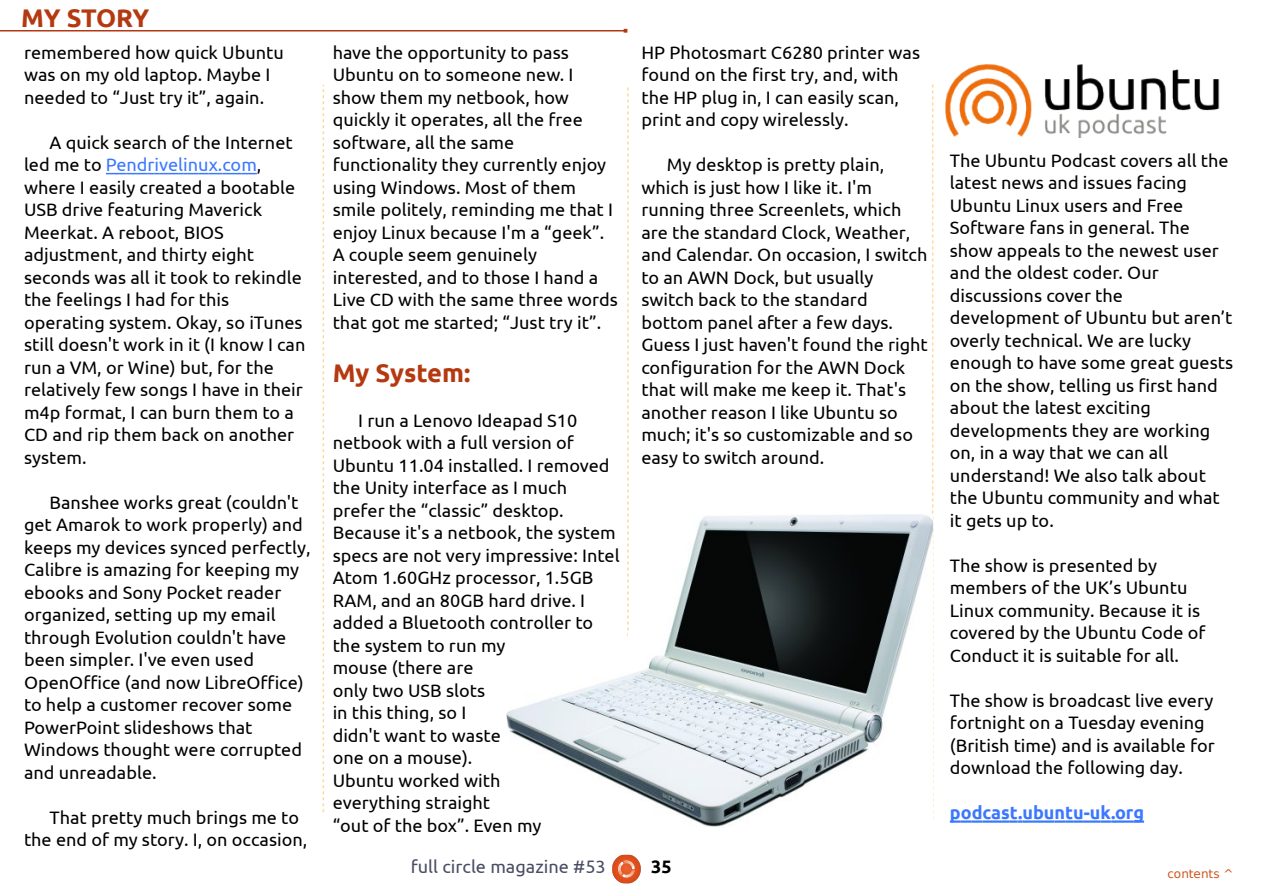
<style>
.page{position:relative;width:1263px;height:893px;background:#fff}
.page>*{position:absolute;margin:0;border:0;box-sizing:border-box;transform-origin:0 0}
.t1{font:700 25.5px "Ubuntu";letter-spacing:-.015em;color:#b53910}
.t2{font:18px/22.5px "Ubuntu";color:#000}
.t3{font:18px "Ubuntu";color:#4a4c63}
.t4{font:700 18px "Ubuntu";color:#3b78ff}
.t5{font:700 18px "Ubuntu";color:#000}
.t6{font:12px "DejaVu Sans";color:#cd581e}
.s1{color:#3b78ff}
</style>
<div class="page">
<svg style="left:323px;top:85px;width:1px;height:727px"></svg>
<svg style="left:627px;top:87px;width:2px;height:427px"></svg>
<svg style="left:932px;top:84px;width:1px;height:430px"></svg>
<hr style="left:0;top:30px;width:625px;height:1px;background:#b53910">
<img style="left:612px;top:855px;width:29px;height:28px">
<svg style="left:106px;top:173px;width:151px;height:1px"></svg>
<img style="left:945px;top:64px;width:275px;height:73px">
<svg style="left:950px;top:820px;width:194px;height:3px"></svg>
<img style="left:507px;top:514px;width:426px;height:312px">
<h1 class="t1" style="left:21px;top:3px;width:130px">MY STORY</h1>
<p class="t2" style="left:24px;top:41px;width:261px">remembered how quick Ubuntu was on my old laptop. Maybe I needed to “Just try it”, again.</p>
<p class="t2" style="left:24px;top:131px;width:283px;text-indent:26px">A quick search of the Internet led me to <span class="s1">Pendrivelinux.com</span>, where I easily created a bootable<br>USB drive featuring Maverick<br>Meerkat. A reboot, BIOS adjustment, and thirty eight seconds was all it took to rekindle the feelings I had for this operating system. Okay, so iTunes still doesn't work in it (I know I can run a VM, or Wine) but, for the relatively few songs I have in their m4p format, I can burn them to a<br>CD and rip them back on another system.</p>
<p class="t2" style="left:24px;top:491px;width:288px;text-indent:26px">Banshee works great (couldn't get Amarok to work properly) and keeps my devices synced perfectly,<br>Calibre is amazing for keeping my ebooks and Sony Pocket reader organized, setting up my email through Evolution couldn't have been simpler. I've even used<br>OpenOffice (and now LibreOffice) to help a customer recover some<br>PowerPoint slideshows that<br>Windows thought were corrupted and unreadable.</p>
<p class="t2" style="left:24px;top:806px;width:285px;text-indent:26px">That pretty much brings me to the end of my story. I, on occasion,</p>
<p class="t2" style="left:333px;top:41px;width:287px">have the opportunity to pass<br>Ubuntu on to someone new. I show them my netbook, how quickly it operates, all the free software, all the same functionality they currently enjoy using Windows. Most of them smile politely, reminding me that I enjoy Linux because I'm a “geek”.<br>A couple seem genuinely interested, and to those I hand a<br>Live CD with the same three words that got me started; “Just try it”.</p>
<h1 class="t1" style="left:333px;top:358px;width:139px">My System:</h1>
<p class="t2" style="left:333px;top:409px;width:288px;text-indent:26px">I run a Lenovo Ideapad S10 netbook with a full version of<br>Ubuntu 11.04 installed. I removed the Unity interface as I much prefer the “classic” desktop.<br>Because it's a netbook, the system specs are not very impressive: Intel<br>Atom 1.60GHz processor, 1.5GB<br>RAM, and an 80GB hard drive. I added a Bluetooth controller to the system to run my<br>mouse (there are<br>only two USB slots<br>in this thing, so I<br>didn't want to waste<br>one on a mouse).<br>Ubuntu worked with<br>everything straight<br>“out of the box”. Even my</p>
<p class="t2" style="left:641px;top:41px;width:280px">HP Photosmart C6280 printer was found on the first try, and, with the HP plug in, I can easily scan, print and copy wirelessly.</p>
<p class="t2" style="left:641px;top:153px;width:288px;text-indent:26px">My desktop is pretty plain, which is just how I like it. I'm running three Screenlets, which are the standard Clock, Weather, and Calendar. On occasion, I switch to an AWN Dock, but usually switch back to the standard bottom panel after a few days.<br>Guess I just haven't found the right configuration for the AWN Dock that will make me keep it. That's another reason I like Ubuntu so much; it's so customizable and so easy to switch around.</p>
<p class="t2" style="left:950px;top:149px;width:285px">The Ubuntu Podcast covers all the latest news and issues facing<br>Ubuntu Linux users and Free<br>Software fans in general. The show appeals to the newest user and the oldest coder. Our discussions cover the development of Ubuntu but aren’t overly technical. We are lucky enough to have some great guests on the show, telling us first hand about the latest exciting developments they are working on, in a way that we can all understand! We also talk about the Ubuntu community and what it gets up to.</p>
<p class="t2" style="left:950px;top:554px;width:257px">The show is presented by members of the UK’s Ubuntu<br>Linux community. Because it is covered by the Ubuntu Code of<br>Conduct it is suitable for all.</p>
<p class="t2" style="left:950px;top:689px;width:266px">The show is broadcast live every fortnight on a Tuesday evening (British time) and is available for download the following day.</p>
<p class="t4" style="left:950px;top:803px;width:196px">podcast.ubuntu-uk.org</p>
<p class="t3" style="left:411px;top:856px;width:196px">full circle magazine #53</p>
<p class="t5" style="left:651px;top:856px;width:22px">35</p>
<p class="t6" style="left:1167px;top:867px;width:68px">contents ^</p>
</div>
